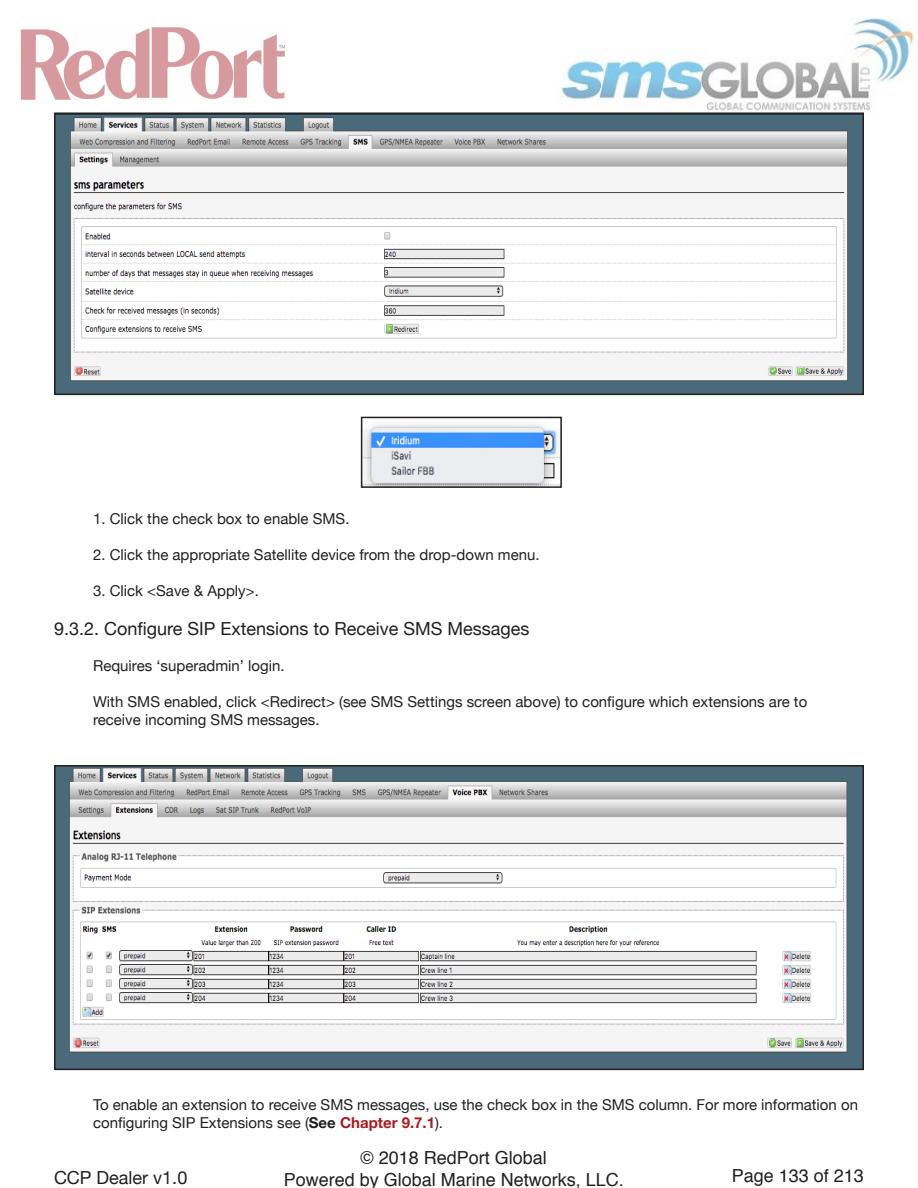
<style>
.page{position:relative;width:918px;height:1188px;background:#fff}
.page>*{position:absolute;margin:0;border:0;box-sizing:border-box;transform-origin:0 0}
.t1{font:18px "Helvetica";color:#231f20}
.t2{font:18px "Helvetica Neue";color:#231f20}
.Paragraph_Style_2{font:15px/18px "Helvetica Neue";color:#231f20}
.s1{font-weight:700}
.s2{font-weight:700;color:#a71c20}
</style>
<div class="page">
<img style="left:20px;top:27px;width:265px;height:73px">
<img style="left:560px;top:18px;width:355px;height:93px">
<img style="left:57px;top:115px;width:804px;height:277px">
<div style="left:54px;top:112px;width:810px;height:283px;border:2px solid #231f20"></div>
<img style="left:364px;top:424px;width:195px;height:61px">
<div style="left:361px;top:417px;width:201px;height:71px;border:2px solid #231f20"></div>
<img style="left:57px;top:768px;width:804px;height:299px">
<div style="left:54px;top:765px;width:810px;height:305px;border:2px solid #231f20"></div>
<p class="Paragraph_Style_2" style="left:93px;top:510px;width:258px">1. Click the check box to enable SMS.</p>
<p class="Paragraph_Style_2" style="left:93px;top:546px;width:448px">2. Click the appropriate Satellite device from the drop-down menu.</p>
<p class="Paragraph_Style_2" style="left:93px;top:582px;width:167px">3. Click &lt;Save &amp; Apply&gt;.</p>
<p class="t2" style="left:54px;top:616px;width:477px">9.3.2. Configure SIP Extensions to Receive SMS Messages</p>
<p class="Paragraph_Style_2" style="left:93px;top:658px;width:193px">Requires ‘superadmin’ login.</p>
<p class="Paragraph_Style_2" style="left:93px;top:694px;width:716px">With SMS enabled, click &lt;Redirect&gt; (see SMS Settings screen above) to configure which extensions are to</p>
<p class="Paragraph_Style_2" style="left:93px;top:712px;width:228px">receive incoming SMS messages.</p>
<p class="Paragraph_Style_2" style="left:93px;top:1096px;width:766px">To enable an extension to receive SMS messages, use the check box in the SMS column. For more information on configuring SIP Extensions see (<span class="s1">See</span> <span class="s2">Chapter 9.7.1</span>).</p>
<p class="t1" style="left:361px;top:1144px;width:188px">© 2018 RedPort Global</p>
<p class="t2" style="left:54px;top:1165px;width:135px">CCP Dealer v1.0</p>
<p class="t1" style="left:284px;top:1165px;width:342px">Powered by Global Marine Networks, LLC.</p>
<p class="t1" style="left:732px;top:1162px;width:134px">Page 133 of 213</p>
</div>
